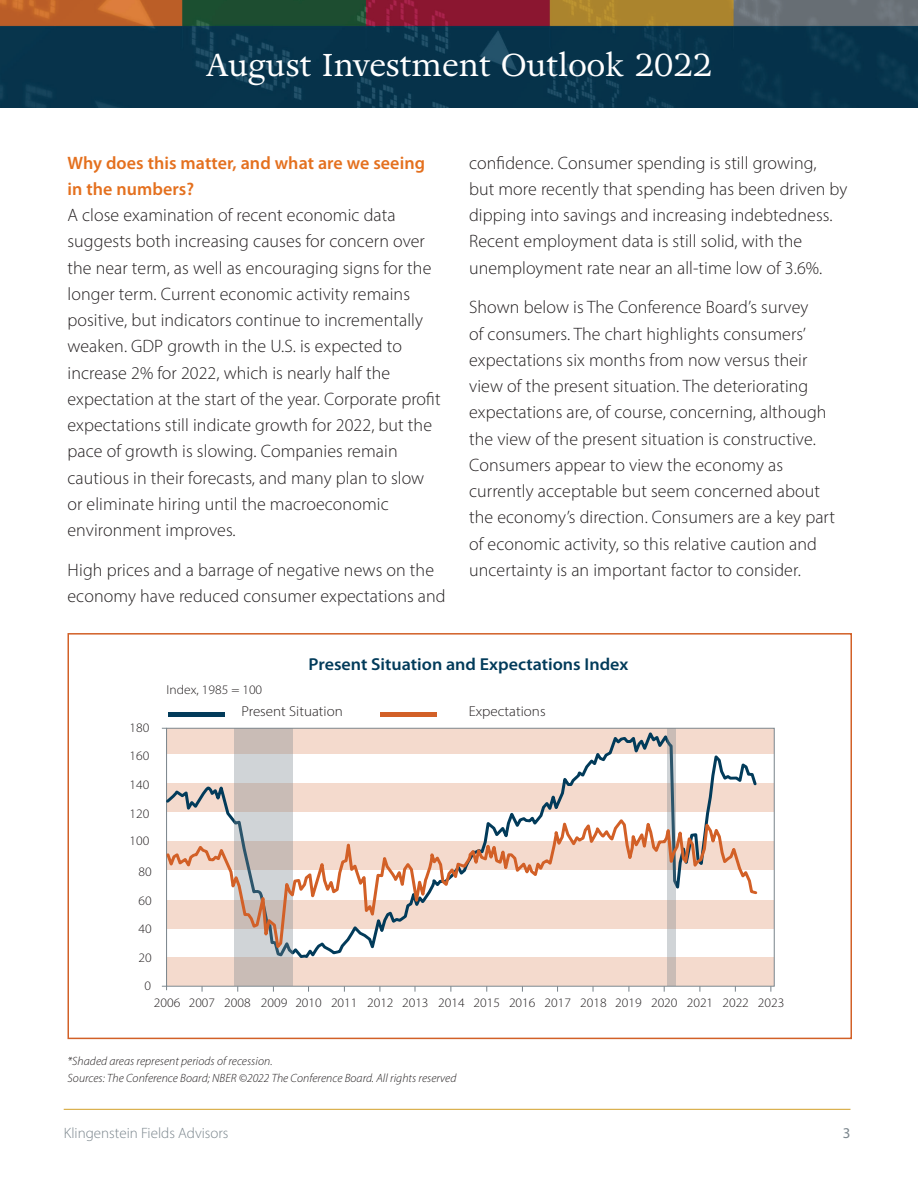
<style>
.page{position:relative;width:918px;height:1188px;background:#fff}
.page>*{position:absolute;margin:0;border:0;box-sizing:border-box;transform-origin:0 0}
.t1{font:31.5px "Adriane Text";color:#fff}
.t2{font:300 18px/26.2px "Myriad Pro";letter-spacing:.005em;color:#231f20}
.t3{font:600 18px/26.2px "Myriad Pro";letter-spacing:.005em;color:#e4701e}
.t4{font:600 17.25px "Myriad Pro";color:#023b5a;scale:1.04 1}
.t5{font:300 15px "Myriad Pro";color:#7b868d}
.t6{font:15px "Myriad Pro";color:#7b868d}
.t7{font:300 14.4px "Myriad Pro";color:#231f20;scale:1.04 1}
.t8{font:300 13.05px/27.9px "Myriad Pro";color:#231f20;text-align:justify;scale:1.04 1}
.t9{font:italic 300 12px/16.5px "Myriad Pro";letter-spacing:.005em;color:#231f20}
</style>
<div class="page">
<hr style="left:64px;top:1109px;width:787px;height:1px;background:#d2a028">
<img style="left:0;top:0;width:918px;height:108px">
<div style="left:167px;top:784px;width:607px;height:28px;background:#f4dacd"></div>
<div style="left:167px;top:841px;width:607px;height:29px;background:#f4dacd"></div>
<div style="left:167px;top:900px;width:607px;height:29px;background:#f4dacd"></div>
<div style="left:167px;top:957px;width:607px;height:29px;background:#f4dacd"></div>
<svg style="left:165px;top:727px;width:594px;height:235px"></svg>
<svg style="left:234px;top:728px;width:59px;height:258px;background:#cac2be"></svg>
<svg style="left:667px;top:728px;width:9px;height:258px"></svg>
<svg style="left:165px;top:809px;width:594px;height:145px"></svg>
<hr style="left:168px;top:712px;width:56px;height:4px;background:#023b5a">
<hr style="left:380px;top:712px;width:56px;height:4px;background:#d26027">
<div style="left:68px;top:633px;width:784px;height:406px;border:2px solid #d26027"></div>
<h1 class="t1" style="left:206px;top:43px;width:508px">August Investment Outlook 2022</h1>
<p class="t3" style="left:68px;top:149px;width:359px">Why does this matter, and what are we seeing in the numbers?</p>
<p class="t2" style="left:68px;top:202px;width:375px">A close examination of recent economic data suggests both increasing causes for concern over the near term, as well as encouraging signs for the longer term. Current economic activity remains positive, but indicators continue to incrementally weaken. GDP growth in the U.S. is expected to increase 2% for 2022, which is nearly half the expectation at the start of the year. Corporate profit expectations still indicate growth for 2022, but the pace of growth is slowing. Companies remain cautious in their forecasts, and many plan to slow or eliminate hiring until the macroeconomic environment improves.</p>
<p class="t2" style="left:68px;top:557px;width:380px">High prices and a barrage of negative news on the economy have reduced consumer expectations and</p>
<p class="t2" style="left:469px;top:149px;width:380px">confidence. Consumer spending is still growing,<br>but more recently that spending has been driven by dipping into savings and increasing indebtedness.<br>Recent employment data is still solid, with the unemployment rate near an all-time low of 3.6%.</p>
<p class="t2" style="left:469px;top:294px;width:367px">Shown below is The Conference Board’s survey<br>of consumers. The chart highlights consumers’ expectations six months from now versus their view of the present situation. The deteriorating expectations are, of course, concerning, although the view of the present situation is constructive.<br>Consumers appear to view the economy as currently acceptable but seem concerned about the economy’s direction. Consumers are a key part of economic activity, so this relative caution and uncertainty is an important factor to consider.</p>
<p class="t8" style="left:167px;top:676px;width:94px">Index, 1985 = 100</p>
<p class="t4" style="left:309px;top:653px;width:309px">Present Situation and Expectations Index</p>
<p class="t8" style="left:130px;top:714px;width:21px">180<br>160</p>
<p class="t8" style="left:130px;top:771px;width:21px">140<br>120<br>100</p>
<p class="t8" style="left:139px;top:858px;width:14px;line-height:28.5px">80<br>60<br>40</p>
<p class="t8" style="left:139px;top:944px;width:14px;text-align:center">20<br>0</p>
<p class="t7" style="left:241px;top:703px;width:99px">Present Situation</p>
<p class="t7" style="left:469px;top:703px;width:76px">Expectations</p>
<p class="t8" style="left:154px;top:989px;width:608px">2006 2007 2008 2009 2010 2011 2012 2013 2014 2015 2016 2017 2018 2019 2020 2021 2022 2023</p>
<p class="t9" style="left:68px;top:1053px;width:390px">*Shaded areas represent periods of recession.<br>Sources: The Conference Board; NBER ©2022 The Conference Board. All rights reserved</p>
<p class="t5" style="left:64px;top:1124px;width:166px">Klingenstein Fields Advisors</p>
<p class="t6" style="left:843px;top:1124px;width:9px">3</p>
</div>
